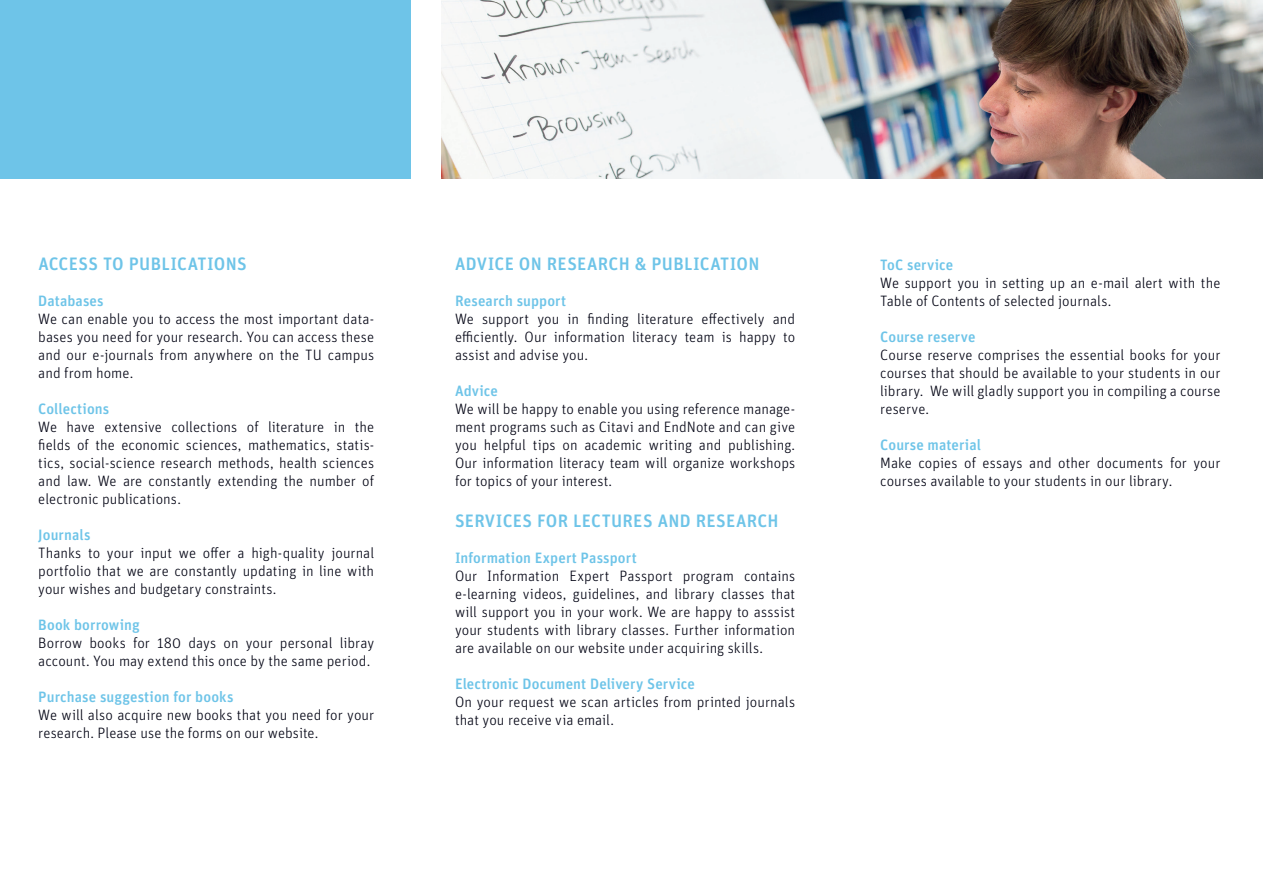
<style>
.page{position:relative;width:1263px;height:893px;background:#fff}
.page>*{position:absolute;margin:0;border:0;box-sizing:border-box;transform-origin:0 0}
.t1{font:500 18px "Unit OT";letter-spacing:.02em;color:#6ec4e8}
.t2{font:300 15px/18px "Unit OT";letter-spacing:.005em;color:#000212;text-align:justify}
.t3{font:500 15px "Unit OT";letter-spacing:.005em;color:#6ec4e8}
</style>
<div class="page">
<img style="left:441px;top:0;width:822px;height:179px">
<div style="left:0;top:0;width:410px;height:179px;background:#6ec4e8"></div>
<p class="t1" style="left:38px;top:252px;width:210px">ACCESS TO PUBLICATIONS</p>
<p class="t3" style="left:38px;top:291px;width:67px">Databases</p>
<p class="t2" style="left:38px;top:310px;width:337px">We can enable you to access the most important data&shy;bases you need for your research. You can access these and our e-journals from anywhere on the TU campus and from home.</p>
<p class="t3" style="left:38px;top:399px;width:73px">Collections</p>
<p class="t2" style="left:38px;top:418px;width:337px">We have extensive collections of literature in the fields of the economic sciences, mathematics, statis&shy;tics, social-science research methods, health sciences and law. We are constantly extending the number of electronic publications.</p>
<p class="t3" style="left:38px;top:525px;width:54px">Journals</p>
<p class="t2" style="left:38px;top:544px;width:337px">Thanks to your input we offer a high-quality journal portfolio that we are constantly updating in line with your wishes and budgetary constraints.</p>
<p class="t3" style="left:38px;top:615px;width:103px">Book borrowing</p>
<p class="t2" style="left:38px;top:634px;width:337px">Borrow books for 180 days on your personal libray account. You may extend this once by the same period.</p>
<p class="t3" style="left:38px;top:687px;width:197px">Purchase suggestion for books</p>
<p class="t2" style="left:38px;top:706px;width:337px">We will also acquire new books that you need for your research. Please use the forms on our website.</p>
<p class="t1" style="left:455px;top:252px;width:306px">ADVICE ON RESEARCH &amp; PUBLICATION</p>
<p class="t3" style="left:455px;top:291px;width:113px">Research support</p>
<p class="t2" style="left:455px;top:310px;width:342px">We support you in finding literature effectively and efficiently. Our information literacy team is happy to assist and advise you.</p>
<p class="t3" style="left:455px;top:381px;width:44px">Advice</p>
<p class="t2" style="left:455px;top:400px;width:342px">We will be happy to enable you using reference manage&shy;ment programs such as Citavi and EndNote and can give you helpful tips on academic writing and publishing.<br>Our information literacy team will organize workshops for topics of your interest.</p>
<p class="t1" style="left:455px;top:509px;width:325px">SERVICES FOR LECTURES AND RESEARCH</p>
<p class="t3" style="left:455px;top:548px;width:183px">Information Expert Passport</p>
<p class="t2" style="left:455px;top:566px;width:342px">Our Information Expert Passport program contains e-learning videos, guidelines, and library classes that will support you in your work. We are happy to asssist your students with library classes. Further information are available on our website under acquiring skills.</p>
<p class="t3" style="left:455px;top:674px;width:241px">Electronic Document Delivery Service</p>
<p class="t2" style="left:455px;top:692px;width:342px">On your request we scan articles from printed journals that you receive via email.</p>
<p class="t3" style="left:880px;top:255px;width:74px">ToC service</p>
<p class="t2" style="left:880px;top:274px;width:342px">We support you in setting up an e-mail alert with the<br>Table of Contents of selected journals.</p>
<p class="t3" style="left:880px;top:327px;width:97px">Course reserve</p>
<p class="t2" style="left:880px;top:346px;width:342px">Course reserve comprises the essential books for your courses that should be available to your students in our library. We will gladly support you in compiling a course reserve.</p>
<p class="t3" style="left:880px;top:435px;width:102px">Course material</p>
<p class="t2" style="left:880px;top:454px;width:342px">Make copies of essays and other documents for your courses available to your students in our library.</p>
</div>
